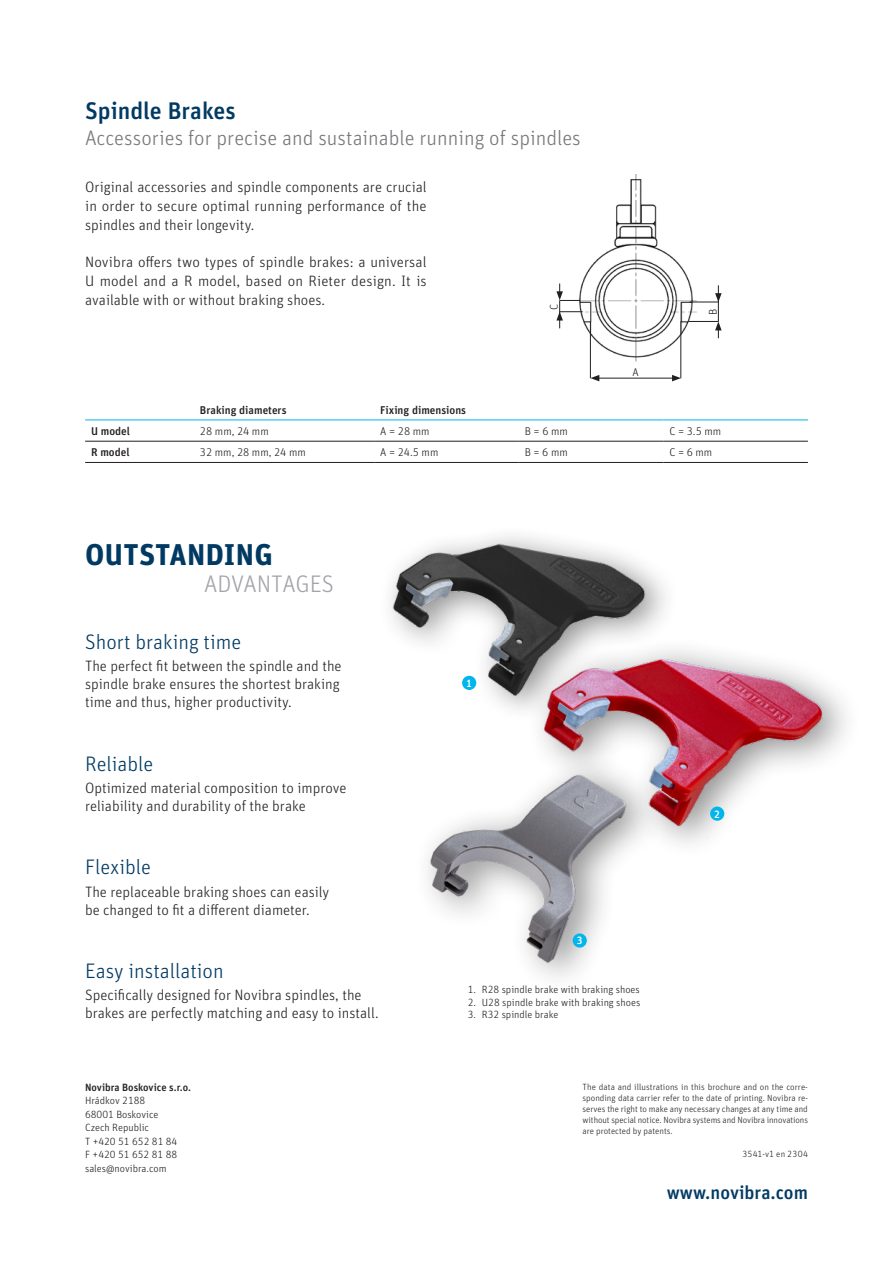
<style>
.page{position:relative;width:893px;height:1263px;background:#fff}
.page>*{position:absolute;margin:0;border:0;box-sizing:border-box;transform-origin:0 0}
.t1{font:700 30px "Unit Pro";letter-spacing:.01em;color:#003a63}
.t2{font:500 24px "Unit Pro";color:#003a63}
.t3{font:300 24px "Unit Pro";color:#a3a4a8}
.t4{font:300 21px "Unit Pro";color:#76787b}
.t5{font:300 21px "Unit Pro";color:#003a63}
.t6{font:500 18.75px "Unit Pro";color:#003a63}
.t7{font:300 15px/18px "Unit Pro";color:#231f20}
.t8{font:300 11.25px "Unit Pro";color:#231f20}
.t9{font:500 11.25px "Unit Pro";color:#231f20}
.t10{font:300 10.5px/13.5px "Unit Pro";color:#231f20}
.t11{font:500 10.5px "Unit Pro";color:#231f20}
.t12{font:10.5px "Rieter Unit OT Medium";color:#fff}
.t13{font:300 9px/10.8px "Unit Pro";letter-spacing:-.005em;color:#231f20;text-align:justify}
.t14{font:300 9px "Unit Pro";letter-spacing:.025em;color:#231f20}
</style>
<div class="page">
<img style="left:390px;top:537px;width:265px;height:171px">
<img style="left:559px;top:174px;width:160px;height:208px">
<img style="left:427px;top:807px;width:187px;height:162px">
<div style="left:573px;top:933px;width:14px;height:14px;background:#02b5eb;border-radius:50%"></div>
<hr style="left:85px;top:441px;width:109px;height:1px;background:#231f20">
<hr style="left:194px;top:441px;width:180px;height:1px;background:#231f20">
<hr style="left:374px;top:441px;width:145px;height:1px;background:#231f20">
<hr style="left:519px;top:441px;width:144px;height:1px;background:#231f20">
<hr style="left:663px;top:441px;width:145px;height:1px;background:#231f20">
<hr style="left:85px;top:462px;width:109px;height:1px;background:#231f20">
<hr style="left:194px;top:462px;width:180px;height:1px;background:#231f20">
<hr style="left:374px;top:462px;width:145px;height:1px;background:#231f20">
<hr style="left:519px;top:462px;width:144px;height:1px;background:#231f20">
<hr style="left:663px;top:462px;width:145px;height:1px;background:#231f20">
<hr style="left:85px;top:420px;width:109px;height:1px;background:#02b5eb">
<hr style="left:194px;top:420px;width:180px;height:1px;background:#02b5eb">
<hr style="left:374px;top:420px;width:145px;height:1px;background:#02b5eb">
<hr style="left:519px;top:420px;width:144px;height:1px;background:#02b5eb">
<hr style="left:663px;top:420px;width:145px;height:1px;background:#02b5eb">
<hr style="left:590px;top:321px;width:1px;height:57px;background:#231f20">
<hr style="left:688px;top:321px;width:30px;height:1px;background:#231f20">
<hr style="left:681px;top:321px;width:1px;height:57px;background:#231f20">
<hr style="left:597px;top:378px;width:77px;height:1px;background:#231f20">
<svg style="left:590px;top:375px;width:9px;height:6px"></svg>
<svg style="left:672px;top:375px;width:9px;height:6px"></svg>
<svg style="left:690px;top:285px;width:32px;height:53px"></svg>
<svg style="left:556px;top:283px;width:27px;height:45px"></svg>
<div style="left:526px;top:636px;width:336px;height:224px;background:#231f20;opacity:.5"></div>
<img style="left:528px;top:651px;width:306px;height:190px">
<div style="left:462px;top:676px;width:14px;height:14px;background:#02b5eb;border-radius:50%"></div>
<div style="left:710px;top:806px;width:14px;height:15px;background:#02b5eb;border-radius:50%"></div>
<h2 class="t2" style="left:85px;top:93px;width:152px">Spindle Brakes</h2>
<h3 class="t4" style="left:85px;top:123px;width:497px">Accessories for precise and sustainable running of spindles</h3>
<p class="t7" style="left:85px;top:177px;width:343px;line-height:18.8px;text-align:justify">Original accessories and spindle components are crucial in order to secure optimal running performance of the spindles and their longevity.</p>
<p class="t7" style="left:85px;top:252px;width:343px;line-height:18.8px;text-align:justify">Novibra offers two types of spindle brakes: a universal U model and a R model, based on Rieter design. It is available with or without braking shoes.</p>
<p class="t9" style="left:200px;top:401px;width:88px">Braking diameters</p>
<p class="t9" style="left:380px;top:401px;width:87px">Fixing dimensions</p>
<p class="t8" style="left:546px;top:310px;width:8px;rotate:-90deg">C</p>
<p class="t8" style="left:633px;top:364px;width:8px">A</p>
<p class="t8" style="left:705px;top:315px;width:8px;rotate:-90deg">B</p>
<p class="t9" style="left:91px;top:422px;width:40px">U model</p>
<p class="t8" style="left:200px;top:423px;width:70px">28 mm, 24 mm</p>
<p class="t8" style="left:380px;top:423px;width:51px">A = 28 mm</p>
<p class="t8" style="left:525px;top:423px;width:45px">B = 6 mm</p>
<p class="t8" style="left:669px;top:423px;width:53px">C = 3.5 mm</p>
<p class="t9" style="left:91px;top:444px;width:40px">R model</p>
<p class="t8" style="left:200px;top:444px;width:107px">32 mm, 28 mm, 24 mm</p>
<p class="t8" style="left:380px;top:444px;width:60px">A = 24.5 mm</p>
<p class="t8" style="left:525px;top:444px;width:45px">B = 6 mm</p>
<p class="t8" style="left:669px;top:444px;width:44px">C = 6 mm</p>
<h1 class="t1" style="left:85px;top:530px;width:189px">OUTSTANDING</h1>
<h2 class="t3" style="left:204px;top:568px;width:132px">ADVANTAGES</h2>
<h3 class="t5" style="left:85px;top:627px;width:158px">Short braking time</h3>
<p class="t7" style="left:85px;top:657px;width:258px">The perfect fit between the spindle and the spindle brake ensures the shortest braking time and thus, higher productivity.</p>
<h3 class="t5" style="left:85px;top:749px;width:70px">Reliable</h3>
<p class="t7" style="left:85px;top:778px;width:263px">Optimized material composition to improve reliability and durability of the brake</p>
<h3 class="t5" style="left:85px;top:853px;width:67px">Flexible</h3>
<p class="t7" style="left:85px;top:882px;width:246px">The replaceable braking shoes can easily be changed to fit a different diameter.</p>
<h3 class="t5" style="left:85px;top:956px;width:140px">Easy installation</h3>
<p class="t7" style="left:85px;top:985px;width:295px">Specifically designed for Novibra spindles, the brakes are perfectly matching and easy to install.</p>
<p class="t11" style="left:85px;top:1079px;width:107px">Novibra Boskovice s.r.o.</p>
<p class="t10" style="left:85px;top:1093px;width:94px">Hrádkov 2188<br>68001 Boskovice<br>Czech Republic<br>T +420 51 652 81 84<br>F +420 51 652 81 88 sales@novibra.com</p>
<p class="t12" style="left:466px;top:676px;width:7px">1</p>
<p class="t12" style="left:577px;top:934px;width:7px">3</p>
<p class="t10" style="left:468px;top:982px;width:174px">1. R28 spindle brake with braking shoes</p>
<p class="t10" style="left:468px;top:995px;width:174px">2. U28 spindle brake with braking shoes</p>
<p class="t10" style="left:468px;top:1007px;width:92px">3. R32 spindle brake</p>
<p class="t12" style="left:714px;top:807px;width:7px">2</p>
<p class="t13" style="left:583px;top:1081px;width:227px">The data and illustrations in this brochure and on the corre&shy;sponding data carrier refer to the date of printing. Novibra re&shy;serves the right to make any necessary changes at any time and without special notice. Novibra systems and Novibra innovations are protected by patents.</p>
<p class="t14" style="left:743px;top:1148px;width:67px">3541-v1 en 2304</p>
<p class="t6" style="left:667px;top:1178px;width:143px">www.novibra.com</p>
</div>
